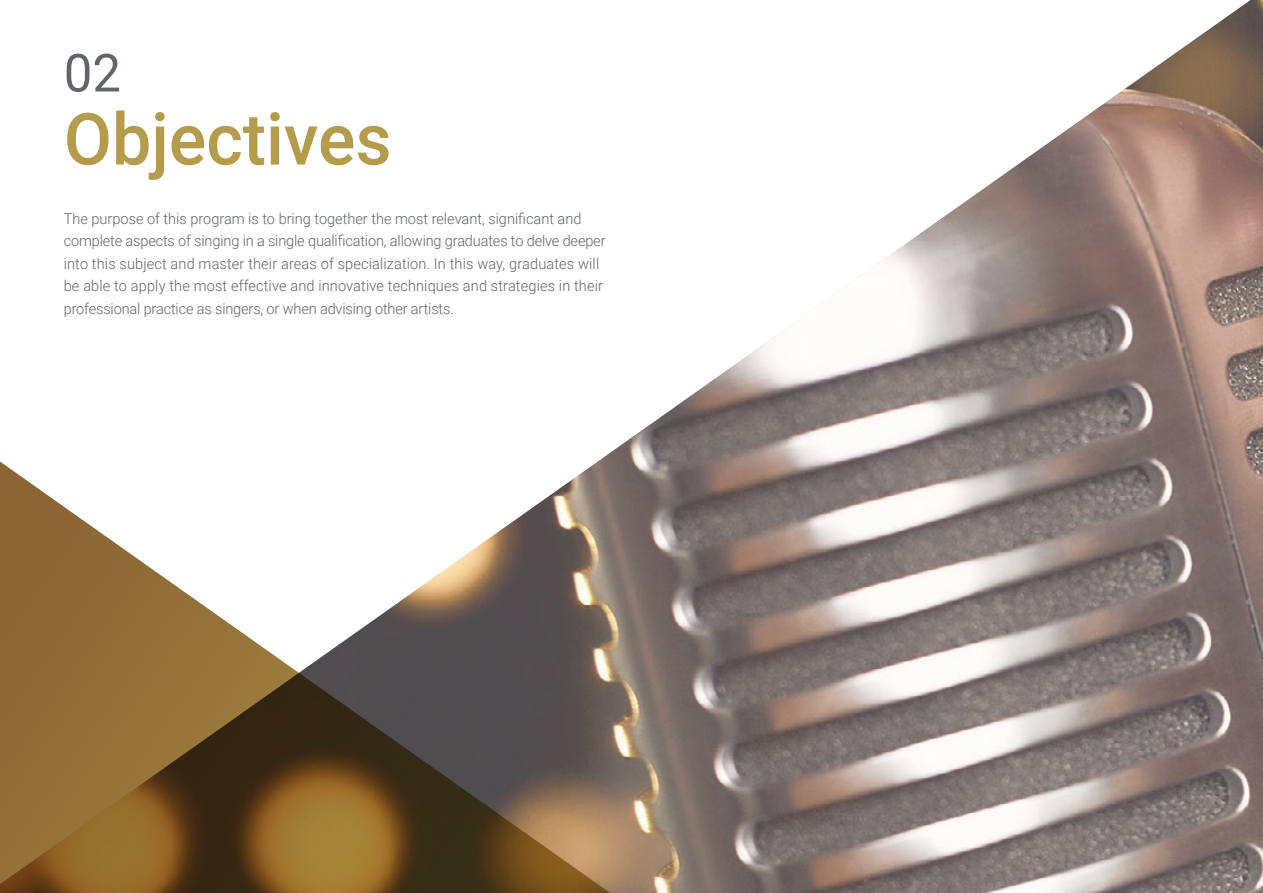
<style>
.page{position:relative;width:1263px;height:893px;background:#fff}
.page>*{position:absolute;margin:0;border:0;box-sizing:border-box;transform-origin:0 0}
.t1{font:500 72px "Roboto";color:#b49c4b}
.t2{font:52.5px "Roboto";color:#61646a}
.t3{font:300 15px/22.5px "Roboto";color:#61646a}
</style>
<div class="page">
<img style="left:620px;top:0;width:643px;height:893px">
<svg style="left:0;top:446px;width:640px;height:447px"></svg>
<h2 class="t2" style="left:64px;top:36px;width:59px">02</h2>
<h1 class="t1" style="left:64px;top:89px;width:329px">Objectives</h1>
<p class="t3" style="left:64px;top:207px;width:543px">The purpose of this program is to bring together the most relevant, significant and complete aspects of singing in a single qualification, allowing graduates to delve deeper into this subject and master their areas of specialization. In this way, graduates will be able to apply the most effective and innovative techniques and strategies in their professional practice as singers, or when advising other artists.</p>
</div>
